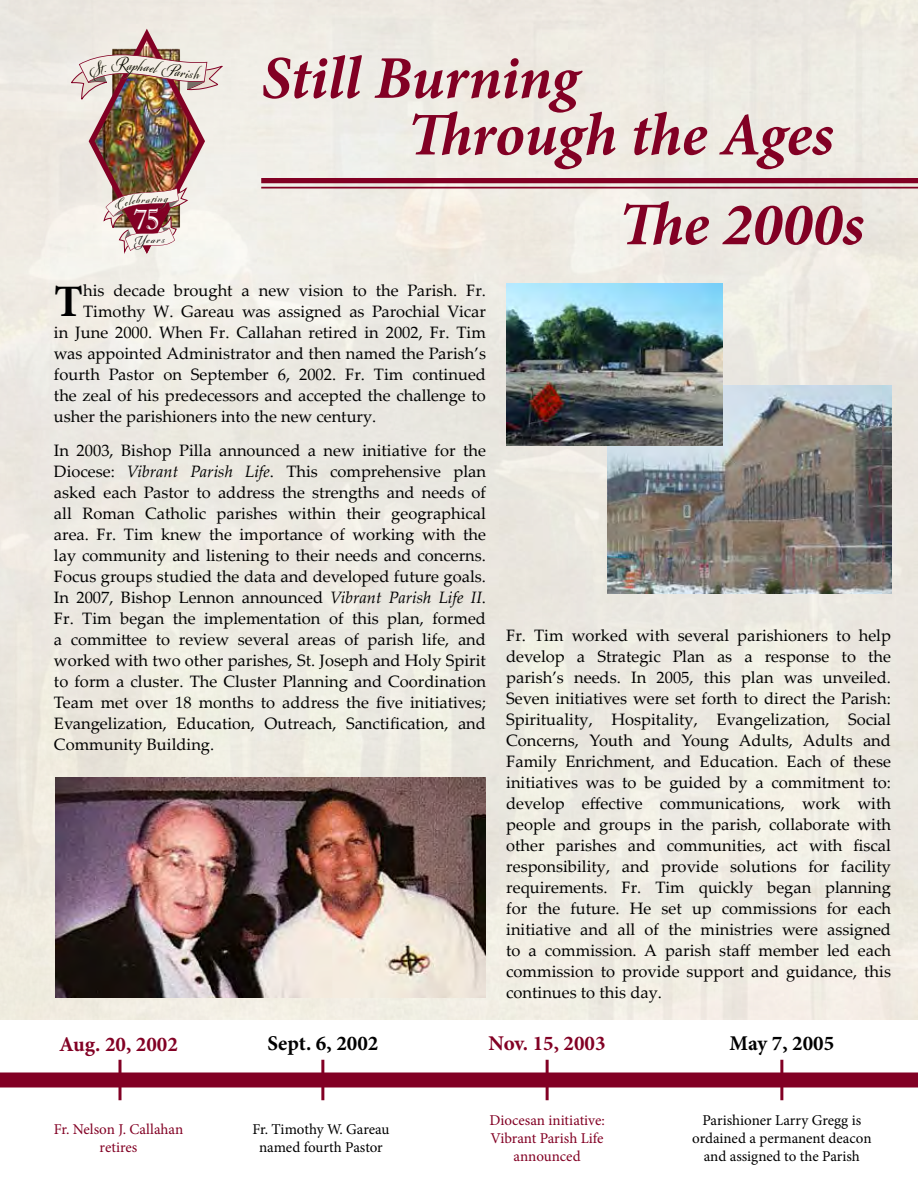
<style>
.page{position:relative;width:918px;height:1188px;background:#fff}
.page>*{position:absolute;margin:0;border:0;box-sizing:border-box;transform-origin:0 0}
.t1{font:italic 700 60.75px/56.7px "Minion Pro";letter-spacing:-.005em;color:#820024}
.t2{font:700 45px "Minion Pro";color:#000}
.t3{font:29.1px "Imprint MT Shadow";color:#fff}
.t4{font:700 21px "Minion Pro";color:#820024}
.t5{font:700 21px "Minion Pro";color:#000}
.t6{font:16.5px/21px "Palatino Linotype";color:#000;text-align:justify}
.t7{font:15.9px "Origins";color:#000}
.t8{font:15px/18px "Minion Pro";letter-spacing:-.005em;color:#000;text-align:center}
.t9{font:15px/18px "Minion Pro";color:#820024;text-align:center}
.s1{font-style:italic}
</style>
<div class="page">
<img style="left:0;top:0;width:918px;height:1020px">
<div style="left:0;top:1072px;width:918px;height:16px;background:#820024"></div>
<img style="left:608px;top:386px;width:284px;height:208px">
<img style="left:506px;top:284px;width:216px;height:162px">
<img style="left:56px;top:778px;width:430px;height:220px">
<hr style="left:261px;top:187px;width:657px;height:2px;background:#820024">
<div style="left:261px;top:178px;width:657px;height:5px;background:#820024"></div>
<svg style="left:118px;top:1060px;width:4px;height:40px"></svg>
<hr style="left:321px;top:1060px;width:3px;height:40px;background:#820024">
<hr style="left:546px;top:1060px;width:3px;height:40px;background:#820024">
<hr style="left:780px;top:1060px;width:3px;height:40px;background:#820024">
<img style="left:71px;top:29px;width:153px;height:227px">
<p class="t7" style="left:144px;top:57px;width:6px">a</p>
<p class="t7" style="left:150px;top:59px;width:32px;rotate:1deg">el Pa</p>
<h3 class="t3" style="left:133px;top:202px;width:29px">75</h3>
<h1 class="t1" style="left:407px;top:49px;width:428px;text-indent:-146px">Still Burning<br>Through the Ages</h1>
<h1 class="t1" style="left:619px;top:195px;width:247px">The 2000s</h1>
<p class="t6" style="left:83px;top:279px;width:404px">his decade brought a new vision to the Parish. Fr.</p>
<p class="t6" style="left:83px;top:300px;width:404px">Timothy W. Gareau was assigned as Parochial Vicar</p>
<p class="t6" style="left:54px;top:321px;width:434px">in June 2000. When Fr. Callahan retired in 2002, Fr. Tim</p>
<p class="t6" style="left:54px;top:342px;width:434px">was appointed Administrator and then named the Parish’s</p>
<p class="t6" style="left:54px;top:363px;width:434px">fourth Pastor on September 6, 2002. Fr. Tim continued</p>
<p class="t6" style="left:54px;top:384px;width:433px">the zeal of his predecessors and accepted the challenge to</p>
<p class="t6" style="left:54px;top:405px;width:324px">usher the parishioners into the new century.</p>
<p class="t6" style="left:54px;top:439px;width:434px">In 2003, Bishop Pilla announced a new initiative for the Diocese: <span class="s1">Vibrant Parish Life</span>. This comprehensive plan asked each Pastor to address the strengths and needs of all Roman Catholic parishes within their geographical area. Fr. Tim knew the importance of working with the lay community and listening to their needs and concerns.<br>Focus groups studied the data and developed future goals.<br>In 2007, Bishop Lennon announced <span class="s1">Vibrant Parish Life II</span>.<br>Fr. Tim began the implementation of this plan, formed a committee to review several areas of parish life, and worked with two other parishes, St. Joseph and Holy Spirit to form a cluster. The Cluster Planning and Coordination Team met over 18 months to address the five initiatives; Evangelization, Education, Outreach, Sanctification, and Community Building.</p>
<h2 class="t2" style="left:54px;top:270px;width:30px">T</h2>
<p class="t6" style="left:506px;top:624px;width:386px">Fr. Tim worked with several parishioners to help develop a Strategic Plan as a response to the parish’s needs. In 2005, this plan was unveiled.<br>Seven initiatives were set forth to direct the Parish:<br>Spirituality, Hospitality, Evangelization, Social Concerns, Youth and Young Adults, Adults and Family Enrichment, and Education. Each of these initiatives was to be guided by a commitment to: develop effective communications, work with people and groups in the parish, collaborate with other parishes and communities, act with fiscal responsibility, and provide solutions for facility requirements. Fr. Tim quickly began planning for the future. He set up commissions for each initiative and all of the ministries were assigned to a commission. A parish staff member led each commission to provide support and guidance, this continues to this day.</p>
<p class="t4" style="left:59px;top:1029px;width:120px">Aug. 20, 2002</p>
<p class="t5" style="left:267px;top:1029px;width:112px">Sept. 6, 2002</p>
<p class="t4" style="left:489px;top:1029px;width:119px">Nov. 15, 2003</p>
<p class="t5" style="left:730px;top:1029px;width:106px">May 7, 2005</p>
<p class="t9" style="left:54px;top:1120px;width:131px">Fr. Nelson J. Callahan retires</p>
<p class="t8" style="left:252px;top:1120px;width:139px">Fr. Timothy W. Gareau named fourth Pastor</p>
<p class="t9" style="left:489px;top:1111px;width:117px">Diocesan initiative:<br>Vibrant Parish Life announced</p>
<p class="t8" style="left:692px;top:1111px;width:181px">Parishioner Larry Gregg is ordained a permanent deacon and assigned to the Parish</p>
</div>
